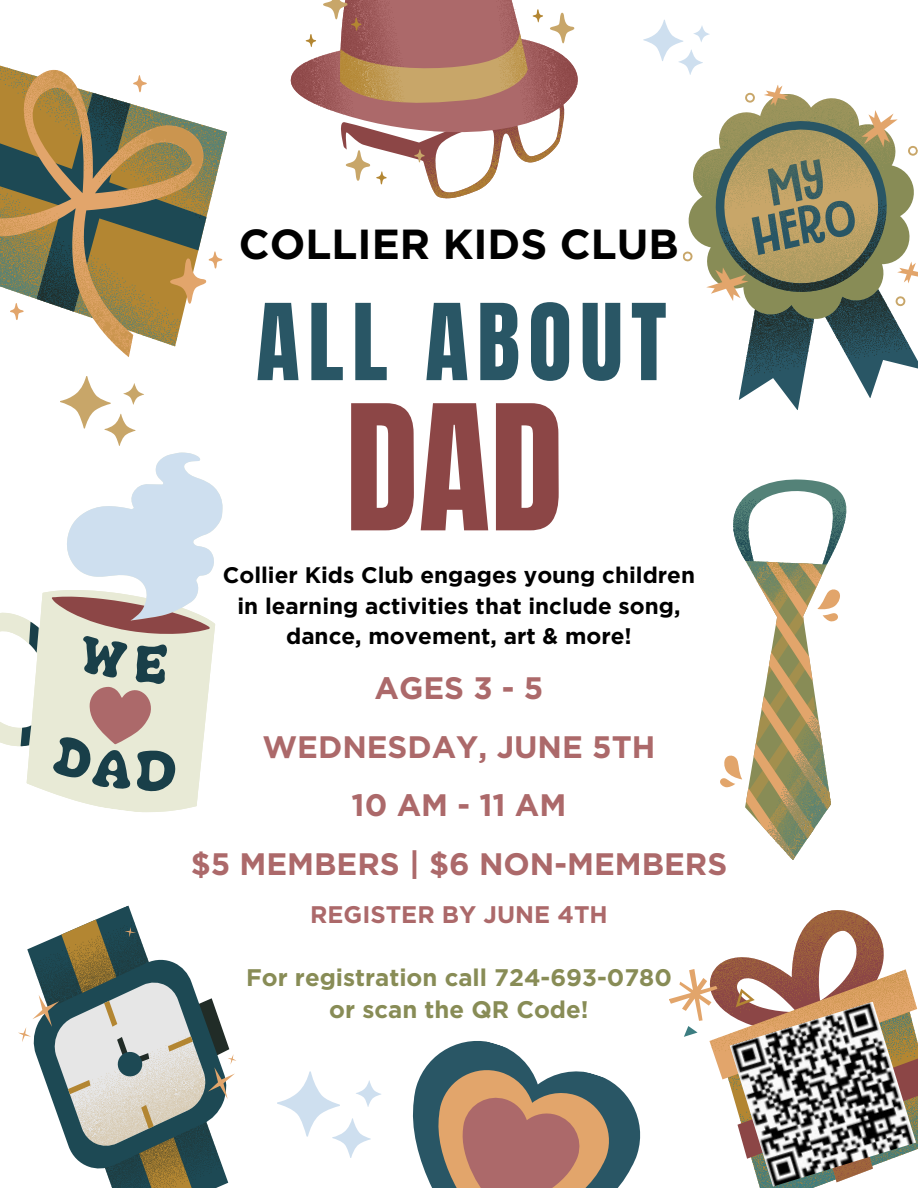
<style>
.page{position:relative;width:918px;height:1188px;background:#fff}
.page>*{position:absolute;margin:0;border:0;box-sizing:border-box;transform-origin:0 0}
.t1{font:148.05px "Anton";color:#8c4646}
.t2{font:90px "Anton";letter-spacing:.09em;color:#295665}
.t3{font:700 42px "Gotham";color:#000}
.t4{font:700 31.05px/58.5px "Gotham";color:#ac696a;text-align:center}
.t5{font:700 24px/32.7px "Gotham";color:#888c56;text-align:center}
.t6{font:700 24px "Gotham";color:#ac696a}
.t7{font:700 22.5px/30.3px "Gotham";color:#000;text-align:center}
</style>
<div class="page">
<svg style="left:203px;top:125px;width:20px;height:160px"></svg>
<svg style="left:0;top:70px;width:203px;height:287px"></svg>
<svg style="left:738px;top:306px;width:180px;height:104px"></svg>
<svg style="left:683px;top:153px;width:223px;height:153px"></svg>
<svg style="left:706px;top:85px;width:212px;height:216px"></svg>
<svg style="left:720px;top:479px;width:127px;height:381px"></svg>
<svg style="left:95px;top:905px;width:39px;height:15px"></svg>
<svg style="left:79px;top:920px;width:57px;height:7px"></svg>
<svg style="left:18px;top:927px;width:218px;height:261px"></svg>
<svg style="left:290px;top:34px;width:288px;height:165px"></svg>
<svg style="left:322px;top:0;width:253px;height:181px"></svg>
<svg style="left:669px;top:910px;width:249px;height:278px"></svg>
<svg style="left:0;top:612px;width:198px;height:200px"></svg>
<svg style="left:21px;top:452px;width:202px;height:340px"></svg>
<svg style="left:412px;top:1041px;width:229px;height:147px"></svg>
<svg style="left:277px;top:1071px;width:104px;height:87px"></svg>
<svg style="left:643px;top:20px;width:67px;height:55px"></svg>
<svg style="left:60px;top:376px;width:84px;height:70px"></svg>
<img style="left:730px;top:1002px;width:186px;height:185px">
<h3 class="t3" style="left:239px;top:216px;width:442px">COLLIER KIDS CLUB</h3>
<h2 class="t2" style="left:256px;top:296px;width:412px">ALL ABOUT</h2>
<h1 class="t1" style="left:346px;top:393px;width:219px">DAD</h1>
<p class="t7" style="left:223px;top:560px;width:474px">Collier Kids Club engages young children in learning activities that include song, dance, movement, art &amp; more!</p>
<h3 class="t4" style="left:191px;top:659px;width:538px">AGES 3 - 5<br>WEDNESDAY, JUNE 5TH<br>10 AM - 11 AM<br>$5 MEMBERS | $6 NON-MEMBERS</h3>
<p class="t6" style="left:310px;top:899px;width:299px">REGISTER BY JUNE 4TH</p>
<p class="t5" style="left:246px;top:961px;width:427px">For registration call 724-693-0780 or scan the QR Code!</p>
</div>
